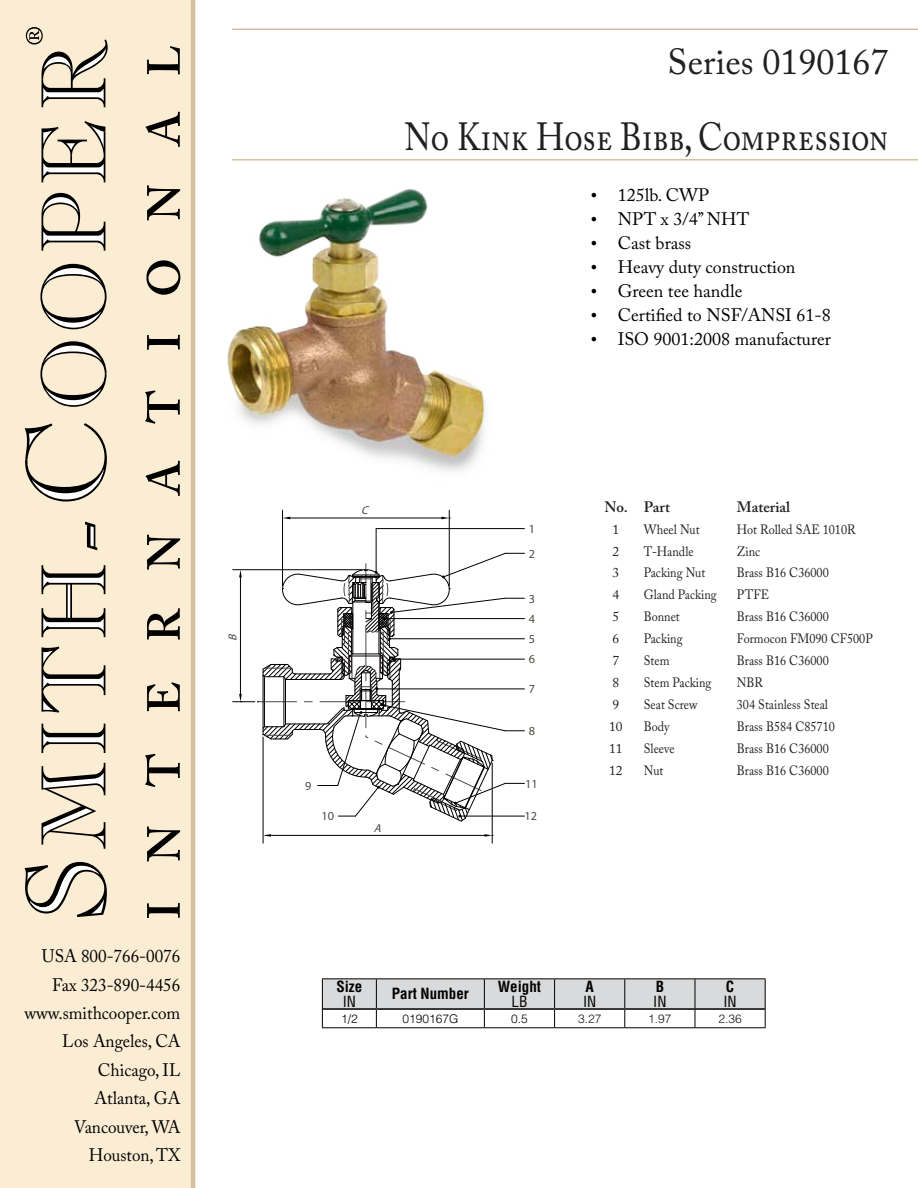
<style>
.page{position:relative;width:918px;height:1188px;background:#fff}
.page>*{position:absolute;margin:0;border:0;box-sizing:border-box;transform-origin:0 0}
.t1{font:39px "Adobe Caslon Pro";letter-spacing:-.005em;color:#221f1f;scale:.85 1}
.t2{font:36px "Adobe Caslon Pro";color:#221f1f}
.t3{font:18px "Adobe Caslon Pro";color:#000}
.t4{font:18px/28.3px "Adobe Caslon Pro";color:#000;text-align:right;scale:.95 1}
.t5{font:700 condensed 15px "Helvetica LT Std";color:#000}
.t6{font:600 15px "Adobe Caslon Pro";color:#221f1f}
.t7{font:condensed 15px "Helvetica LT Std";color:#000}
.t8{font:13.5px "Adobe Caslon Pro";color:#221f1f;scale:.9 1}
.t9{font:13.5px "Adobe Caslon Pro";color:#221f1f}
.t10{font:12.3px/20.4px "Myriad Pro";color:#4d4b45}
.t11{font:300 12px "Helvetica LT Std";color:#000}
.t12{font:300 12px "Helvetica LT Std";color:#1a1717}
.t13{font:italic 11.55px "Myriad Pro";color:#4d4545}
.s1{font-family:"Times New Roman"}
</style>
<div class="page">
<div style="left:0;top:0;width:191px;height:1188px;background:#fbedd4"></div>
<hr style="left:191px;top:0;width:4px;height:1188px;background:#d7c0a2">
<hr style="left:232px;top:28px;width:686px;height:2px;background:#d7c0a2">
<hr style="left:232px;top:159px;width:686px;height:1px;background:#d7c0a2">
<svg style="left:25px;top:862px;width:82px;height:55px"></svg>
<svg style="left:42px;top:763px;width:63px;height:86px"></svg>
<svg style="left:42px;top:724px;width:63px;height:29px"></svg>
<svg style="left:42px;top:647px;width:63px;height:66px"></svg>
<svg style="left:42px;top:565px;width:63px;height:72px"></svg>
<svg style="left:85px;top:522px;width:12px;height:28px"></svg>
<svg style="left:25px;top:423px;width:82px;height:79px"></svg>
<svg style="left:40px;top:341px;width:67px;height:66px"></svg>
<svg style="left:40px;top:264px;width:67px;height:65px"></svg>
<svg style="left:42px;top:193px;width:63px;height:58px"></svg>
<svg style="left:42px;top:121px;width:63px;height:61px"></svg>
<svg style="left:26px;top:27px;width:82px;height:80px"></svg>
<svg style="left:147px;top:46px;width:33px;height:28px"></svg>
<svg style="left:146px;top:112px;width:34px;height:35px"></svg>
<svg style="left:146px;top:461px;width:34px;height:35px"></svg>
<svg style="left:147px;top:903px;width:33px;height:15px"></svg>
<svg style="left:147px;top:826px;width:33px;height:35px"></svg>
<svg style="left:145px;top:754px;width:35px;height:33px"></svg>
<svg style="left:147px;top:682px;width:33px;height:29px"></svg>
<svg style="left:147px;top:608px;width:33px;height:32px"></svg>
<svg style="left:147px;top:535px;width:33px;height:35px"></svg>
<svg style="left:145px;top:390px;width:35px;height:34px"></svg>
<svg style="left:147px;top:335px;width:33px;height:15px"></svg>
<svg style="left:146px;top:260px;width:34px;height:35px"></svg>
<svg style="left:147px;top:185px;width:33px;height:35px"></svg>
<hr style="left:376px;top:528px;width:148px;height:1px;background:#000">
<hr style="left:376px;top:529px;width:1px;height:43px;background:#000">
<hr style="left:282px;top:510px;width:1px;height:76px;background:#000">
<hr style="left:449px;top:510px;width:1px;height:76px;background:#000">
<hr style="left:290px;top:518px;width:151px;height:1px;background:#000">
<svg style="left:283px;top:517px;width:7px;height:2px"></svg>
<svg style="left:441px;top:517px;width:9px;height:2px"></svg>
<hr style="left:263px;top:737px;width:1px;height:106px;background:#000">
<hr style="left:492px;top:763px;width:1px;height:80px;background:#000">
<hr style="left:271px;top:835px;width:213px;height:1px;background:#000">
<svg style="left:263px;top:834px;width:8px;height:3px"></svg>
<svg style="left:484px;top:834px;width:9px;height:3px"></svg>
<svg style="left:233px;top:552px;width:291px;height:270px"></svg>
<img style="left:227px;top:189px;width:258px;height:282px">
<hr style="left:322px;top:978px;width:54px;height:1px;background:#000">
<hr style="left:376px;top:978px;width:108px;height:1px;background:#000">
<hr style="left:484px;top:978px;width:71px;height:1px;background:#000">
<hr style="left:555px;top:978px;width:70px;height:1px;background:#000">
<hr style="left:625px;top:978px;width:70px;height:1px;background:#000">
<hr style="left:695px;top:978px;width:71px;height:1px;background:#000">
<svg style="left:322px;top:979px;width:444px;height:48px"></svg>
<hr style="left:322px;top:1027px;width:54px;height:1px;background:#000">
<hr style="left:376px;top:1027px;width:108px;height:1px;background:#000">
<hr style="left:484px;top:1027px;width:71px;height:1px;background:#000">
<hr style="left:555px;top:1027px;width:70px;height:1px;background:#000">
<hr style="left:625px;top:1027px;width:70px;height:1px;background:#000">
<hr style="left:695px;top:1027px;width:71px;height:1px;background:#000">
<p class="t13" style="left:226px;top:641px;width:11px;rotate:-90deg">B</p>
<h3 class="t4" style="left:25px;top:942px;width:166px">USA 800-766-0076<br>Fax 323-890-4456 www.smithcooper.com<br>Los Angeles, CA<br>Chicago, IL<br>Atlanta, GA<br>Vancouver, WA<br>Houston, TX</h3>
<h2 class="t2" style="left:668px;top:40px;width:223px">Series 0190167</h2>
<h1 class="t1" style="left:405px;top:114px;width:571px">No Kink Hose Bibb, Compression</h1>
<h3 class="t3" style="left:591px;top:184px;width:120px"><span class="s1">•</span> 125lb. CWP</h3>
<h3 class="t3" style="left:591px;top:208px;width:160px"><span class="s1">•</span> NPT x 3/4’’ NHT</h3>
<h3 class="t3" style="left:591px;top:232px;width:102px"><span class="s1">•</span> Cast brass</h3>
<h3 class="t3" style="left:591px;top:256px;width:206px"><span class="s1">•</span> Heavy duty construction</h3>
<h3 class="t3" style="left:591px;top:280px;width:153px"><span class="s1">•</span> Green tee handle</h3>
<h3 class="t3" style="left:591px;top:304px;width:242px"><span class="s1">•</span> Certified to NSF/ANSI 61-8</h3>
<h3 class="t3" style="left:591px;top:328px;width:242px"><span class="s1">•</span> ISO 9001:2008 manufacturer</h3>
<p class="t13" style="left:361px;top:503px;width:12px">C</p>
<p class="t10" style="left:305px;top:775px;width:8px">9</p>
<p class="t10" style="left:322px;top:806px;width:14px">10</p>
<p class="t13" style="left:374px;top:821px;width:12px">A</p>
<p class="t10" style="left:529px;top:518px;width:8px">1</p>
<p class="t10" style="left:529px;top:543px;width:8px">2</p>
<p class="t10" style="left:529px;top:588px;width:8px">3<br>4</p>
<p class="t10" style="left:529px;top:629px;width:8px">5</p>
<p class="t10" style="left:529px;top:649px;width:8px">6</p>
<p class="t10" style="left:529px;top:679px;width:8px">7</p>
<p class="t10" style="left:529px;top:721px;width:8px">8</p>
<p class="t10" style="left:525px;top:773px;width:14px">11</p>
<p class="t10" style="left:524px;top:806px;width:14px">12</p>
<p class="t6" style="left:605px;top:498px;width:67px">No. Part</p>
<p class="t6" style="left:737px;top:498px;width:55px">Material</p>
<p class="t9" style="left:613px;top:521px;width:8px">1</p>
<p class="t8" style="left:644px;top:521px;width:64px">Wheel Nut</p>
<p class="t8" style="left:737px;top:521px;width:133px">Hot Rolled SAE 1010R</p>
<p class="t9" style="left:613px;top:543px;width:8px">2</p>
<p class="t8" style="left:644px;top:543px;width:57px">T-Handle</p>
<p class="t8" style="left:737px;top:543px;width:27px">Zinc</p>
<p class="t9" style="left:613px;top:565px;width:8px">3</p>
<p class="t8" style="left:644px;top:565px;width:70px">Packing Nut</p>
<p class="t8" style="left:737px;top:565px;width:104px">Brass B16 C36000</p>
<p class="t9" style="left:613px;top:587px;width:8px">4</p>
<p class="t8" style="left:644px;top:587px;width:83px">Gland Packing</p>
<p class="t8" style="left:737px;top:587px;width:37px">PTFE</p>
<p class="t9" style="left:613px;top:609px;width:8px">5</p>
<p class="t8" style="left:644px;top:609px;width:42px">Bonnet</p>
<p class="t8" style="left:737px;top:609px;width:104px">Brass B16 C36000</p>
<p class="t9" style="left:613px;top:631px;width:8px">6</p>
<p class="t8" style="left:644px;top:631px;width:45px">Packing</p>
<p class="t8" style="left:737px;top:631px;width:152px">Formocon FM090 CF500P</p>
<p class="t9" style="left:613px;top:653px;width:8px">7</p>
<p class="t8" style="left:644px;top:653px;width:30px">Stem</p>
<p class="t8" style="left:737px;top:653px;width:104px">Brass B16 C36000</p>
<p class="t9" style="left:613px;top:674px;width:8px">8</p>
<p class="t8" style="left:644px;top:674px;width:77px">Stem Packing</p>
<p class="t8" style="left:737px;top:674px;width:31px">NBR</p>
<p class="t9" style="left:613px;top:696px;width:8px">9</p>
<p class="t8" style="left:644px;top:696px;width:62px">Seat Screw</p>
<p class="t8" style="left:737px;top:696px;width:103px">304 Stainless Steal</p>
<p class="t9" style="left:609px;top:718px;width:15px">10</p>
<p class="t8" style="left:644px;top:718px;width:30px">Body</p>
<p class="t8" style="left:737px;top:718px;width:110px">Brass B584 C85710</p>
<p class="t9" style="left:609px;top:740px;width:15px">11</p>
<p class="t8" style="left:644px;top:740px;width:36px">Sleeve</p>
<p class="t8" style="left:737px;top:740px;width:104px">Brass B16 C36000</p>
<p class="t9" style="left:609px;top:762px;width:15px">12</p>
<p class="t8" style="left:644px;top:762px;width:23px">Nut</p>
<p class="t8" style="left:737px;top:762px;width:104px">Brass B16 C36000</p>
<p class="t5" style="left:336px;top:977px;width:27px">Size</p>
<p class="t5" style="left:392px;top:984px;width:79px">Part Number</p>
<p class="t5" style="left:498px;top:977px;width:45px">Weight</p>
<p class="t5" style="left:586px;top:977px;width:10px">A</p>
<p class="t5" style="left:656px;top:977px;width:10px">B</p>
<p class="t5" style="left:726px;top:977px;width:10px">C</p>
<p class="t7" style="left:343px;top:992px;width:15px">IN</p>
<p class="t7" style="left:512px;top:992px;width:17px">LB</p>
<p class="t7" style="left:583px;top:992px;width:15px">IN</p>
<p class="t7" style="left:653px;top:992px;width:15px">IN</p>
<p class="t7" style="left:723px;top:992px;width:15px">IN</p>
<p class="t11" style="left:341px;top:1011px;width:18px">1/2</p>
<p class="t11" style="left:402px;top:1011px;width:58px">0190167G</p>
<p class="t11" style="left:511px;top:1011px;width:18px">0.5</p>
<p class="t12" style="left:578px;top:1011px;width:25px">3.27</p>
<p class="t12" style="left:648px;top:1011px;width:25px">1.97</p>
<p class="t12" style="left:718px;top:1011px;width:25px">2.36</p>
</div>
